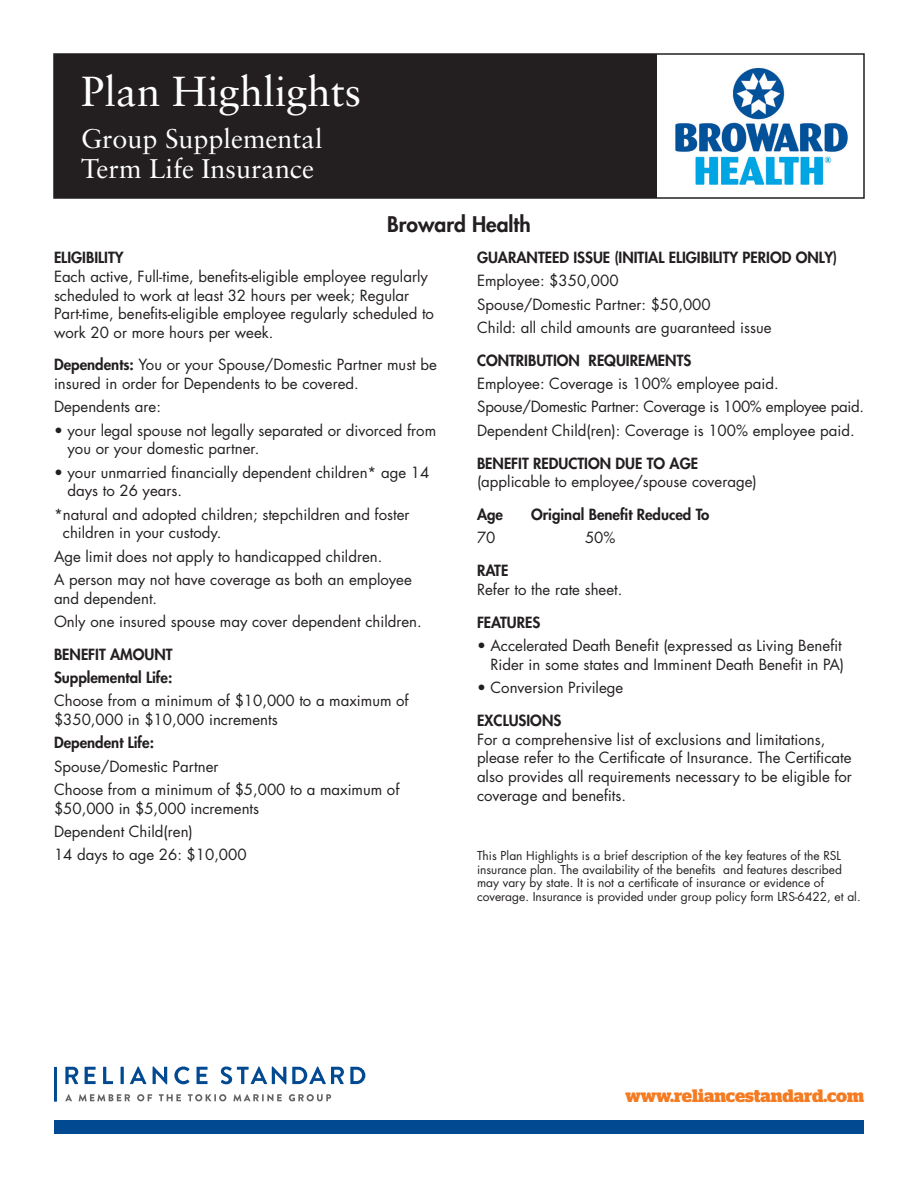
<style>
.page{position:relative;width:918px;height:1188px;background:#fff}
.page>*{position:absolute;margin:0;border:0;box-sizing:border-box;transform-origin:0 0}
.t1{font:42px "Sabon";color:#fff}
.t2{font:27px/30px "Sabon";color:#fff}
.t3{font:800 21px "Futura";color:#231f20}
.t4{font:700 18px "Stag";color:#f47b21}
.body{font:15px/18.8px "Futura";color:#231f20}
.sub{font:800 15px "Futura";color:#231f20}
.body-2{font:800 15px "Futura";color:#231f20}
.body-3{font:15px "Futura";letter-spacing:-.02em;color:#231f20}
.footnote{font:12px/13.5px "Futura";color:#231f20}
.s1{font-weight:800}
</style>
<div class="page">
<svg style="left:221px;top:1066px;width:144px;height:18px"></svg>
<svg style="left:65px;top:1066px;width:143px;height:18px"></svg>
<hr style="left:54px;top:1067px;width:3px;height:35px;background:#014990">
<svg style="left:65px;top:1094px;width:7px;height:7px"></svg>
<svg style="left:79px;top:1094px;width:51px;height:7px"></svg>
<svg style="left:137px;top:1094px;width:15px;height:7px"></svg>
<svg style="left:159px;top:1094px;width:22px;height:7px"></svg>
<svg style="left:188px;top:1094px;width:38px;height:7px"></svg>
<svg style="left:233px;top:1094px;width:49px;height:7px"></svg>
<svg style="left:289px;top:1094px;width:42px;height:7px"></svg>
<div style="left:54px;top:1120px;width:810px;height:14px;background:#014990"></div>
<div style="left:54px;top:54px;width:603px;height:144px;background:#231f20"></div>
<div style="left:53px;top:53px;width:812px;height:146px;border:2px solid #231f20"></div>
<img style="left:675px;top:68px;width:173px;height:117px">
<p class="t1" style="left:81px;top:66px;width:282px">Plan Highlights</p>
<p class="t2" style="left:81px;top:123px;width:243px">Group Supplemental<br>Term Life Insurance</p>
<p class="t3" style="left:387px;top:210px;width:145px">Broward Health</p>
<p class="sub" style="left:54px;top:248px;width:71px">ELIGIBILITY</p>
<p class="body" style="left:54px;top:267px;width:382px">Each active, Full-time, benefits-eligible employee regularly scheduled to work at least 32 hours per week; Regular Part-time, benefits-eligible employee regularly scheduled to work 20 or more hours per week.</p>
<p class="body" style="left:54px;top:355px;width:384px"><span class="s1">Dependents:</span> You or your Spouse/Domestic Partner must be insured in order for Dependents to be covered.</p>
<p class="body" style="left:54px;top:397px;width:108px">Dependents are:</p>
<p class="body" style="left:67px;top:420px;width:370px;text-indent:-13px">• your legal spouse not legally separated or divorced from you or your domestic partner.</p>
<p class="body" style="left:67px;top:462px;width:363px;text-indent:-13px">• your unmarried financially dependent children* age 14 days to 26 years.</p>
<p class="body" style="left:63px;top:504px;width:348px;text-indent:-9px">*natural and adopted children; stepchildren and foster children in your custody.</p>
<p class="body" style="left:54px;top:546px;width:330px">Age limit does not apply to handicapped children.</p>
<p class="body" style="left:54px;top:570px;width:359px">A person may not have coverage as both an employee and dependent.</p>
<p class="body" style="left:54px;top:612px;width:369px">Only one insured spouse may cover dependent children.</p>
<p class="sub" style="left:54px;top:644px;width:120px">BENEFIT AMOUNT</p>
<p class="body-2" style="left:54px;top:668px;width:120px">Supplemental Life:</p>
<p class="body" style="left:54px;top:691px;width:356px">Choose from a minimum of $10,000 to a maximum of $350,000 in $10,000 increments</p>
<p class="body-2" style="left:54px;top:733px;width:102px">Dependent Life:</p>
<p class="body" style="left:54px;top:756px;width:166px">Spouse/Domestic Partner</p>
<p class="body" style="left:54px;top:780px;width:347px">Choose from a minimum of $5,000 to a maximum of $50,000 in $5,000 increments</p>
<p class="body" style="left:54px;top:822px;width:140px">Dependent Child(ren)</p>
<p class="body" style="left:54px;top:845px;width:194px">14 days to age 26: $10,000</p>
<p class="sub" style="left:477px;top:248px;width:362px">GUARANTEED ISSUE (INITIAL ELIGIBILITY PERIOD ONLY)</p>
<p class="body" style="left:477px;top:271px;width:143px">Employee: $350,000</p>
<p class="body" style="left:477px;top:294px;width:235px">Spouse/Domestic Partner: $50,000</p>
<p class="body" style="left:477px;top:318px;width:296px">Child: all child amounts are guaranteed issue</p>
<p class="sub" style="left:477px;top:350px;width:216px">CONTRIBUTION REQUIREMENTS</p>
<p class="body" style="left:477px;top:374px;width:303px">Employee: Coverage is 100% employee paid.</p>
<p class="body-3" style="left:477px;top:396px;width:389px">Spouse/Domestic Partner: Coverage is 100% employee paid.</p>
<p class="body" style="left:477px;top:420px;width:379px">Dependent Child(ren): Coverage is 100% employee paid.</p>
<p class="sub" style="left:477px;top:453px;width:223px">BENEFIT REDUCTION DUE TO AGE</p>
<p class="body" style="left:477px;top:472px;width:281px">(applicable to employee/spouse coverage)</p>
<p class="body-2" style="left:477px;top:504px;width:28px">Age</p>
<p class="body-2" style="left:531px;top:504px;width:180px">Original Benefit Reduced To</p>
<p class="body" style="left:477px;top:528px;width:20px">70</p>
<p class="body" style="left:585px;top:528px;width:32px">50%</p>
<p class="sub" style="left:477px;top:560px;width:33px">RATE</p>
<p class="body" style="left:477px;top:579px;width:147px">Refer to the rate sheet.</p>
<p class="sub" style="left:477px;top:612px;width:65px">FEATURES</p>
<p class="body" style="left:477px;top:636px;width:369px;text-align:right">• Accelerated Death Benefit (expressed as Living Benefit<br>Rider in some states and Imminent Death Benefit in PA)</p>
<p class="body" style="left:477px;top:678px;width:148px">• Conversion Privilege</p>
<p class="sub" style="left:477px;top:710px;width:86px">EXCLUSIONS</p>
<p class="body" style="left:477px;top:729px;width:376px">For a comprehensive list of exclusions and limitations, please refer to the Certificate of Insurance. The Certificate also provides all requirements necessary to be eligible for coverage and benefits.</p>
<p class="footnote" style="left:477px;top:849px;width:385px">This Plan Highlights is a brief description of the key features of the RSL insurance plan. The availability of the benefits and features described may vary by state. It is not a certificate of insurance or evidence of coverage. Insurance is provided under group policy form LRS-6422, et al.</p>
<p class="t4" style="left:625px;top:1085px;width:240px">www.reliancestandard.com</p>
</div>
